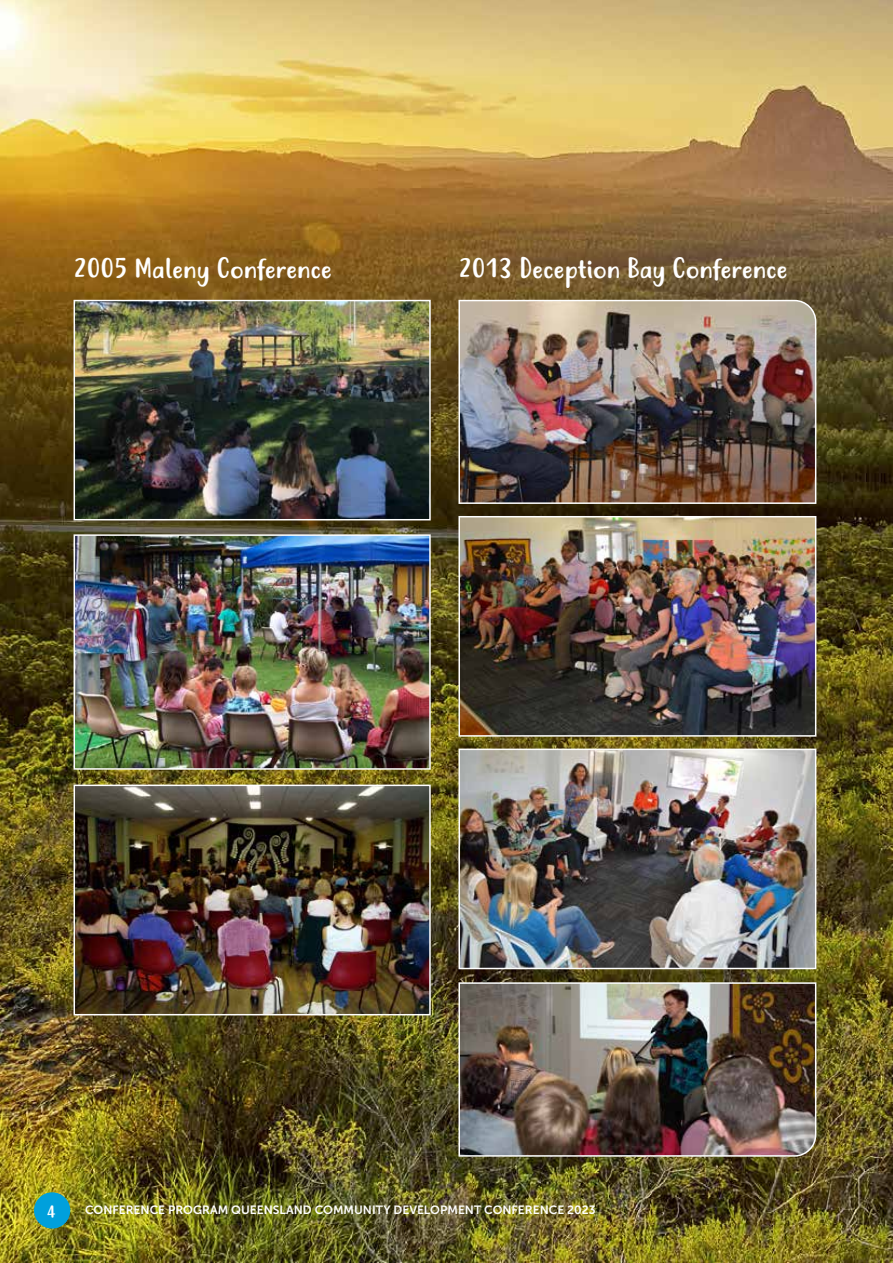
<style>
.page{position:relative;width:893px;height:1263px;background:#fff}
.page>*{position:absolute;margin:0;border:0;box-sizing:border-box;transform-origin:0 0}
.SubHeading{font:27px "Justtellmewhat";color:#fff}
.t1{font:16.5px "Justtellmewhat";color:#fff}
.t2{font:12px "Museo Sans 700";color:#fff}
</style>
<div class="page">
<img style="left:0;top:0;width:893px;height:1263px">
<img style="left:461px;top:519px;width:352px;height:215px">
<div style="left:458px;top:516px;width:358px;height:221px;border:2px solid #fff"></div>
<img style="left:77px;top:537px;width:351px;height:230px">
<div style="left:74px;top:534px;width:357px;height:236px;border:2px solid #fff"></div>
<img style="left:458px;top:299px;width:359px;height:206px">
<img style="left:77px;top:303px;width:351px;height:214px">
<div style="left:74px;top:300px;width:357px;height:220px;border:2px solid #fff"></div>
<img style="left:461px;top:751px;width:352px;height:215px">
<div style="left:458px;top:748px;width:358px;height:221px;border:2px solid #fff"></div>
<img style="left:458px;top:981px;width:359px;height:176px">
<img style="left:77px;top:787px;width:351px;height:225px">
<div style="left:74px;top:784px;width:357px;height:231px;border:2px solid #fff"></div>
<div style="left:34px;top:1192px;width:36px;height:36px;background:#00a0dc;border-radius:50%"></div>
<p class="SubHeading" style="left:74px;top:252px;width:260px">2005 Maleny Conference</p>
<p class="SubHeading" style="left:458px;top:252px;width:331px">2013 Deception Bay Conference</p>
<h2 class="t1" style="left:47px;top:1201px;width:10px">4</h2>
<p class="t2" style="left:85px;top:1203px;width:512px">CONFERENCE PROGRAM QUEENSLAND COMMUNITY DEVELOPMENT CONFERENCE 2023</p>
</div>
